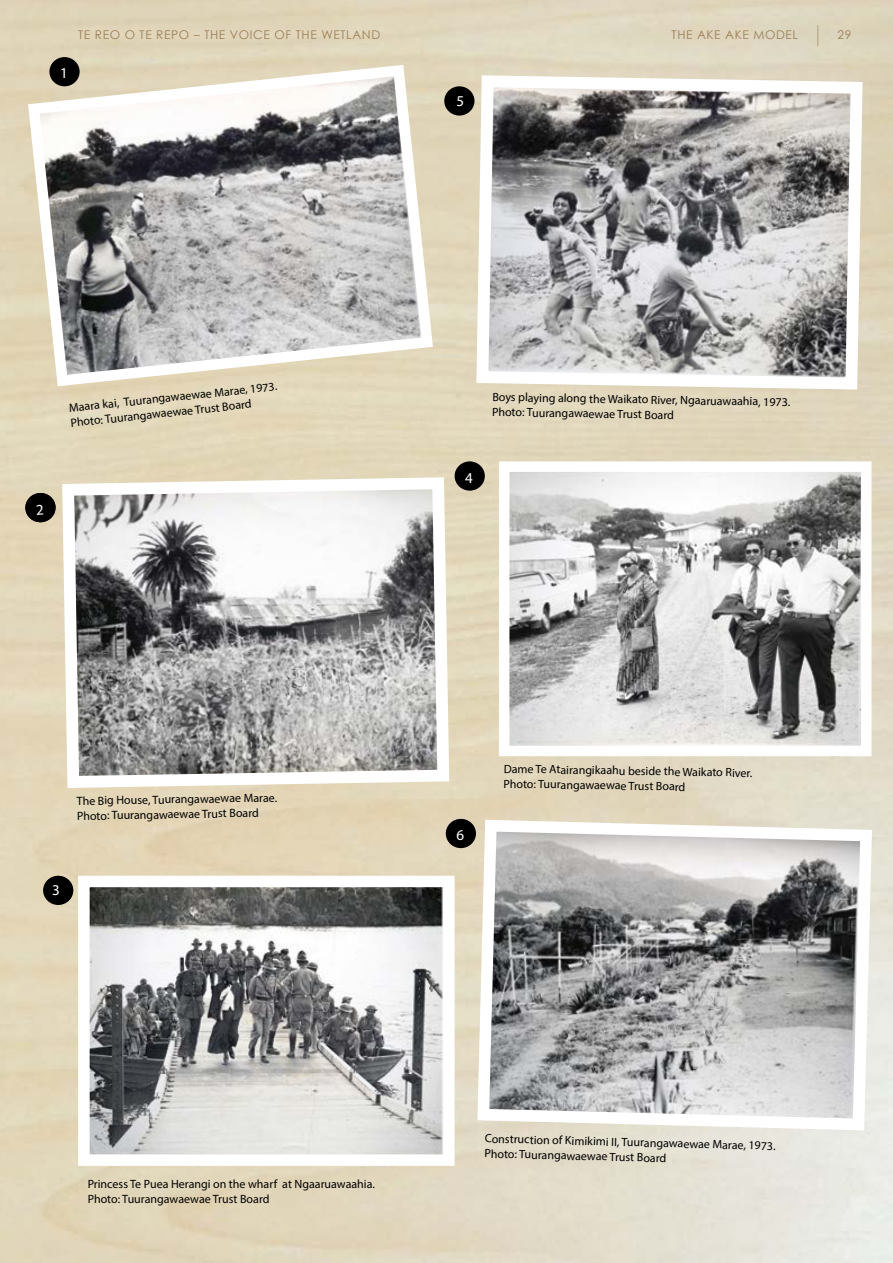
<style>
.page{position:relative;width:893px;height:1263px;background:#fff}
.page>*{position:absolute;margin:0;border:0;box-sizing:border-box;transform-origin:0 0}
.t1{font:15px "Myriad Pro";color:#fff}
.t2{font:12px/15px "Myriad Pro";color:#000}
.t3{font:12px "Century Gothic";letter-spacing:.05em;color:#9b7f58}
</style>
<div class="page">
<img style="left:0;top:0;width:893px;height:1263px">
<svg style="left:471px;top:814px;width:407px;height:322px;background:#b4b3b1"></svg>
<img style="left:90px;top:888px;width:353px;height:266px">
<svg style="left:56px;top:471px;width:399px;height:323px"></svg>
<img style="left:510px;top:472px;width:350px;height:273px">
<svg style="left:22px;top:59px;width:417px;height:333px"></svg>
<div style="left:49px;top:57px;width:31px;height:29px;background:#000;border-radius:50%"></div>
<div style="left:43px;top:876px;width:30px;height:29px;background:#000;border-radius:50%"></div>
<div style="left:455px;top:461px;width:30px;height:30px;background:#000;border-radius:50%"></div>
<div style="left:444px;top:86px;width:30px;height:30px;background:#000;border-radius:50%"></div>
<div style="left:446px;top:819px;width:30px;height:29px;background:#000;border-radius:50%"></div>
<svg style="left:470px;top:69px;width:399px;height:327px;background:#b1afad"></svg>
<svg style="left:816px;top:21px;width:2px;height:25px"></svg>
<svg style="left:25px;top:492px;width:31px;height:31px"></svg>
<p class="t1" style="left:60px;top:64px;width:9px">1</p>
<p class="t3" style="left:77px;top:22px;width:304px">TE REO O TE REPO – THE VOICE OF THE WETLAND</p>
<p class="t3" style="left:670px;top:22px;width:128px">THE AKE AKE MODEL</p>
<p class="t3" style="left:836px;top:22px;width:15px">29</p>
<p class="t3" style="left:78px;top:27px;width:304px">TE REO O TE REPO – THE VOICE OF THE WETLAND</p>
<p class="t3" style="left:672px;top:27px;width:128px">THE AKE AKE MODEL</p>
<p class="t3" style="left:838px;top:27px;width:15px">29</p>
<p class="t1" style="left:456px;top:92px;width:9px">5</p>
<p class="t2" style="left:68px;top:400px;width:211px;rotate:-6deg">Maara kai, Tuurangawaewae Marae, 1973.</p>
<p class="t2" style="left:70px;top:415px;width:183px;rotate:-6deg">Photo: Tuurangawaewae Trust Board</p>
<p class="t2" style="left:493px;top:389px;width:299px;rotate:1deg">Boys playing along the Waikato River, Ngaaruawaahia, 1973.</p>
<p class="t2" style="left:492px;top:404px;width:183px;rotate:1deg">Photo: Tuurangawaewae Trust Board</p>
<p class="t1" style="left:465px;top:468px;width:9px">4</p>
<p class="t2" style="left:77px;top:793px;width:202px;rotate:-1deg">The Big House, Tuurangawaewae Marae.<br>Photo: Tuurangawaewae Trust Board</p>
<p class="t1" style="left:52px;top:881px;width:9px">3</p>
<p class="t1" style="left:456px;top:826px;width:9px">6</p>
<p class="t2" style="left:504px;top:761px;width:250px;rotate:1deg">Dame Te Atairangikaahu beside the Waikato River.<br>Photo: Tuurangawaewae Trust Board</p>
<p class="t2" style="left:88px;top:1176px;width:289px">Princess Te Puea Herangi on the wharf at Ngaaruawaahia.<br>Photo: Tuurangawaewae Trust Board</p>
<p class="t2" style="left:485px;top:1132px;width:292px;line-height:14.5px;rotate:1deg">Construction of Kimikimi II, Tuurangawaewae Marae, 1973.<br>Photo: Tuurangawaewae Trust Board</p>
</div>
